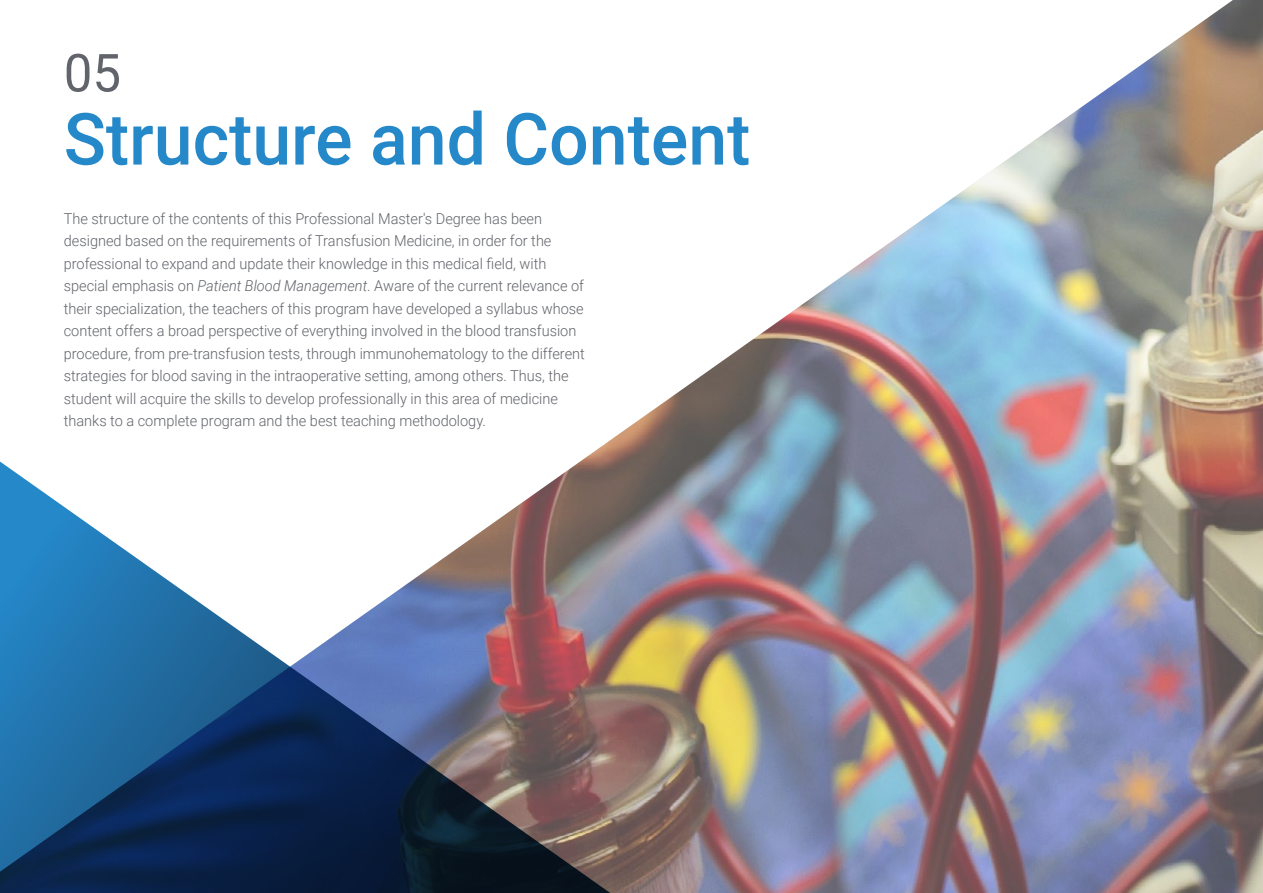
<style>
.page{position:relative;width:1263px;height:893px;background:#fff}
.page>*{position:absolute;margin:0;border:0;box-sizing:border-box;transform-origin:0 0}
.t1{font:500 72px "Roboto";color:#2488c9}
.t2{font:52.5px "Roboto";color:#61646a}
.t3{font:300 15px/22.5px "Roboto";color:#61646a}
.s1{font-style:italic}
</style>
<div class="page">
<img style="left:602px;top:0;width:661px;height:893px">
<svg style="left:0;top:446px;width:640px;height:447px"></svg>
<h2 class="t2" style="left:64px;top:36px;width:59px">05</h2>
<h1 class="t1" style="left:64px;top:89px;width:688px">Structure and Content</h1>
<p class="t3" style="left:64px;top:207px;width:523px">The structure of the contents of this Professional Master's Degree has been designed based on the requirements of Transfusion Medicine, in order for the professional to expand and update their knowledge in this medical field, with special emphasis on <span class="s1">Patient Blood Management</span>. Aware of the current relevance of their specialization, the teachers of this program have developed a syllabus whose content offers a broad perspective of everything involved in the blood transfusion procedure, from pre-transfusion tests, through immunohematology to the different strategies for blood saving in the intraoperative setting, among others. Thus, the student will acquire the skills to develop professionally in this area of medicine thanks to a complete program and the best teaching methodology.</p>
</div>
